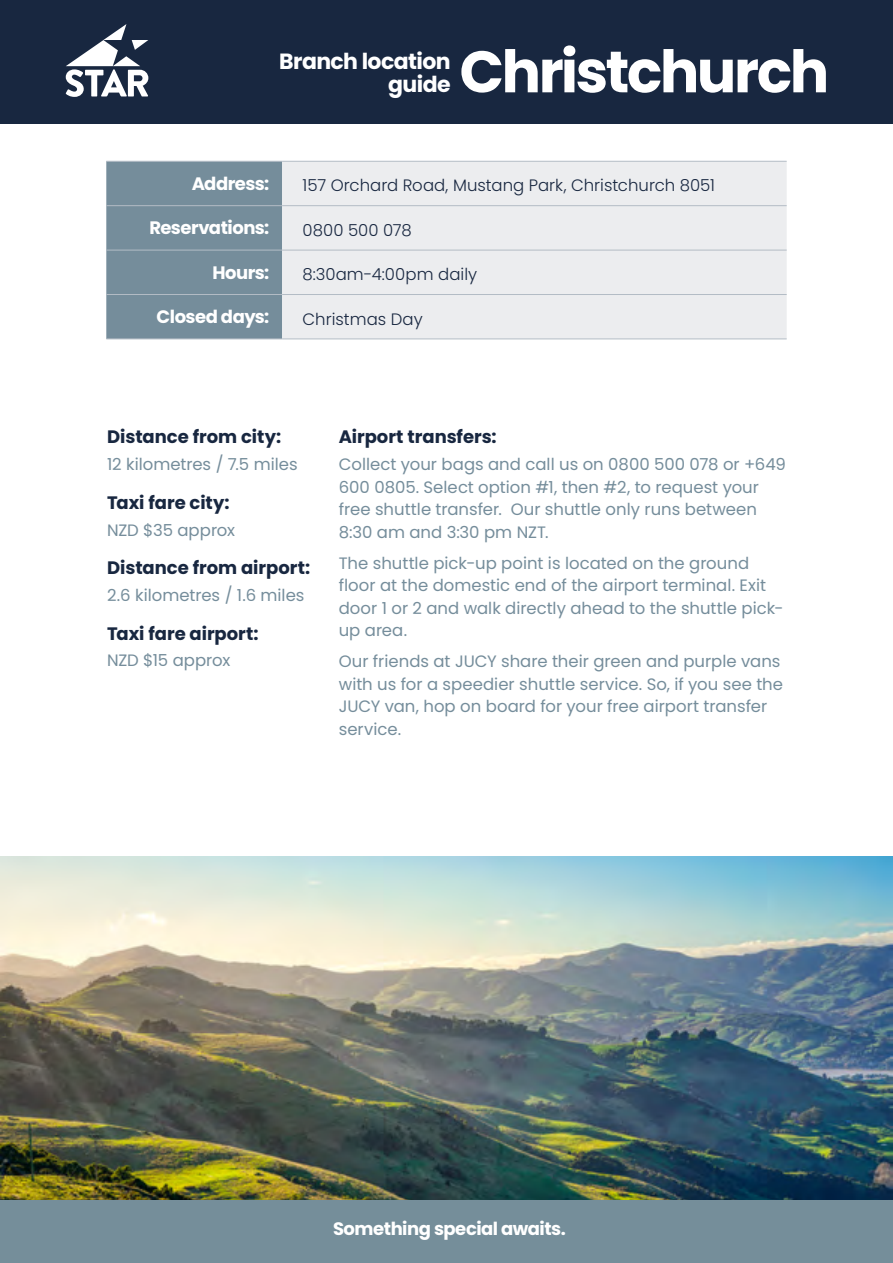
<style>
.page{position:relative;width:893px;height:1263px;background:#fff}
.page>*{position:absolute;margin:0;border:0;box-sizing:border-box;transform-origin:0 0}
.t1{font:700 58.5px "Poppins";letter-spacing:-.04em;color:#fff}
.t2{font:700 22.05px/23.5px "Poppins";letter-spacing:-.025em;color:#fff;text-align:right}
.t3{font:700 18px "Poppins";color:#182740}
.t4{font:700 18px "Poppins";letter-spacing:-.025em;color:#fff}
.t5{font:16.5px/22.5px "Poppins";color:#758d9b}
.t6{font:300 16.5px "Poppins";color:#182740}
</style>
<div class="page">
<div style="left:0;top:1199px;width:893px;height:64px;background:#758e9a"></div>
<div style="left:0;top:0;width:893px;height:123px;background:#182740"></div>
<svg style="left:66px;top:24px;width:82px;height:73px"></svg>
<img style="left:0;top:857px;width:893px;height:342px">
<div style="left:106px;top:162px;width:176px;height:177px;background:#758d9b"></div>
<div style="left:282px;top:162px;width:505px;height:177px;background:#ecedef"></div>
<hr style="left:106px;top:161px;width:176px;height:1px;background:#b3bcc5">
<hr style="left:282px;top:161px;width:505px;height:1px;background:#b3bcc5">
<hr style="left:106px;top:205px;width:176px;height:1px;background:#b3bcc5">
<hr style="left:282px;top:205px;width:505px;height:1px;background:#b3bcc5">
<hr style="left:106px;top:250px;width:176px;height:1px;background:#b3bcc5">
<hr style="left:282px;top:250px;width:505px;height:1px;background:#b3bcc5">
<hr style="left:106px;top:294px;width:176px;height:1px;background:#b3bcc5">
<hr style="left:282px;top:294px;width:505px;height:1px;background:#b3bcc5">
<hr style="left:106px;top:339px;width:176px;height:1px;background:#b3bcc5">
<hr style="left:282px;top:339px;width:505px;height:1px;background:#b3bcc5">
<h2 class="t2" style="left:279px;top:49px;width:173px">Branch location guide</h2>
<h1 class="t1" style="left:459px;top:38px;width:371px">Christchurch</h1>
<p class="t4" style="left:192px;top:173px;width:79px">Address:</p>
<p class="t6" style="left:303px;top:176px;width:414px">157 Orchard Road, Mustang Park, Christchurch 8051</p>
<p class="t4" style="left:149px;top:218px;width:122px">Reservations:</p>
<p class="t6" style="left:303px;top:220px;width:111px">0800 500 078</p>
<p class="t4" style="left:212px;top:262px;width:59px">Hours:</p>
<p class="t6" style="left:303px;top:265px;width:176px">8:30am-4:00pm daily</p>
<p class="t4" style="left:157px;top:306px;width:114px">Closed days:</p>
<p class="t6" style="left:303px;top:309px;width:122px">Christmas Day</p>
<p class="t3" style="left:107px;top:427px;width:176px">Distance from city:</p>
<p class="t5" style="left:107px;top:453px;width:192px">12 kilometres / 7.5 miles</p>
<p class="t3" style="left:107px;top:492px;width:124px">Taxi fare city:</p>
<p class="t5" style="left:107px;top:519px;width:130px">NZD $35 approx</p>
<p class="t3" style="left:107px;top:557px;width:205px">Distance from airport:</p>
<p class="t5" style="left:107px;top:584px;width:199px">2.6 kilometres / 1.6 miles</p>
<p class="t3" style="left:107px;top:623px;width:153px">Taxi fare airport:</p>
<p class="t5" style="left:107px;top:649px;width:125px">NZD $15 approx</p>
<p class="t3" style="left:339px;top:427px;width:159px">Airport transfers:</p>
<p class="t5" style="left:339px;top:453px;width:449px">Collect your bags and call us on 0800 500 078 or +649<br>600 0805. Select option #1, then #2, to request your free shuttle transfer. Our shuttle only runs between 8:30 am and 3:30 pm NZT.</p>
<p class="t5" style="left:339px;top:552px;width:446px">The shuttle pick-up point is located on the ground floor at the domestic end of the airport terminal. Exit door 1 or 2 and walk directly ahead to the shuttle pick&shy;up area.</p>
<p class="t5" style="left:339px;top:650px;width:446px">Our friends at JUCY share their green and purple vans with us for a speedier shuttle service. So, if you see the JUCY van, hop on board for your free airport transfer service.</p>
<p class="t4" style="left:333px;top:1219px;width:234px">Something special awaits.</p>
</div>
